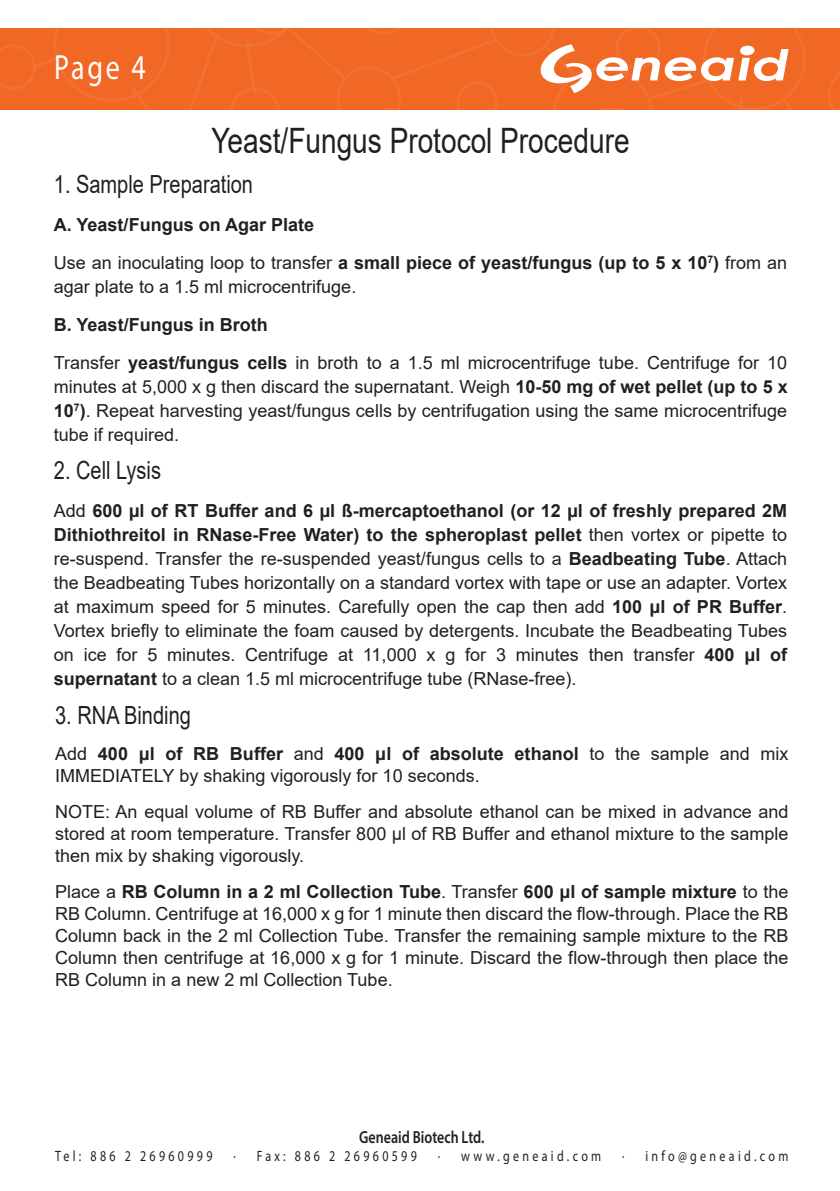
<style>
.page{position:relative;width:840px;height:1191px;background:#fff}
.page>*{position:absolute;margin:0;border:0;box-sizing:border-box;transform-origin:0 0}
.t1{font:35px "Arial";color:#231f20;scale:.8 1}
.t2{font:35px "Myriad Pro";color:#fff;scale:.8 1}
.t3{font:25px "Arial";color:#231f20;scale:.8 1}
.t4{font:18px/24px "Arial";color:#231f20;text-align:justify}
.t5{font:700 18px/38px "Arial";color:#231f20}
.t6{font:600 17.6px "Myriad Pro";color:#231f20;scale:.8 1}
.t7{font:15px "Myriad Pro";letter-spacing:.275em;color:#231f20;scale:.8 1}
.s1{font-weight:400}
.s2{font-weight:700}
</style>
<div class="page">
<svg style="left:0;top:28px;width:839px;height:82px;background:#f16f30"></svg>
<h1 class="t2" style="left:54px;top:45px;width:116px">Page 4</h1>
<h1 class="t1" style="left:211px;top:116px;width:524px">Yeast/Fungus Protocol Procedure</h1>
<h2 class="t3" style="left:54px;top:167px;width:250px">1. Sample Preparation</h2>
<p class="t5" style="left:54px;top:206px;width:734px">A. Yeast/Fungus on Agar Plate<br><span class="s1">Use an inoculating loop to transfer</span> a small piece of yeast/fungus (up to 5 x 10<sup>7</sup>) <span class="s1">from an</span></p>
<p class="t4" style="left:54px;top:274px;width:304px">agar plate to a 1.5 ml microcentrifuge.</p>
<p class="t4" style="left:54px;top:305px;width:734px;line-height:38px"><span class="s2">B. Yeast/Fungus in Broth<br></span>Transfer <span class="s2">yeast/fungus cells</span> in broth to a 1.5 ml microcentrifuge tube. Centrifuge for 10</p>
<p class="t4" style="left:54px;top:374px;width:735px">minutes at 5,000 x g then discard the supernatant. Weigh <span class="s2">10-50 mg of wet pellet (up to 5 x 10</span><sup>7</sup><span class="s2">)</span>. Repeat harvesting yeast/fungus cells by centrifugation using the same microcentrifuge tube if required.</p>
<h2 class="t3" style="left:54px;top:453px;width:135px">2. Cell Lysis</h2>
<p class="t4" style="left:54px;top:498px;width:734px">Add <span class="s2">600 µl of RT Buffer and 6 µl ß-mercaptoethanol (or 12 µl of freshly prepared 2M Dithiothreitol in RNase-Free Water) to the spheroplast pellet</span> then vortex or pipette to re-suspend. Transfer the re-suspended yeast/fungus cells to a <span class="s2">Beadbeating Tube</span>. Attach the Beadbeating Tubes horizontally on a standard vortex with tape or use an adapter. Vortex at maximum speed for 5 minutes. Carefully open the cap then add <span class="s2">100 μl of PR Buffer</span>.<br>Vortex briefly to eliminate the foam caused by detergents. Incubate the Beadbeating Tubes on ice for 5 minutes. Centrifuge at 11,000 x g for 3 minutes then transfer <span class="s2">400 μl of supernatant</span> to a clean 1.5 ml microcentrifuge tube (RNase-free).</p>
<h2 class="t3" style="left:55px;top:698px;width:171px">3. RNA Binding</h2>
<p class="t4" style="left:55px;top:743px;width:734px;line-height:22px">Add <span class="s2">400 μl of RB Buffer</span> and <span class="s2">400 μl of absolute ethanol</span> to the sample and mix<br>IMMEDIATELY by shaking vigorously for 10 seconds.</p>
<p class="t4" style="left:55px;top:801px;width:734px;line-height:22px">NOTE: An equal volume of RB Buffer and absolute ethanol can be mixed in advance and stored at room temperature. Transfer 800 μl of RB Buffer and ethanol mixture to the sample then mix by shaking vigorously.</p>
<p class="t4" style="left:55px;top:881px;width:734px;line-height:22px">Place a <span class="s2">RB Column in a 2 ml Collection Tube</span>. Transfer <span class="s2">600 μl of sample mixture</span> to the RB Column. Centrifuge at 16,000 x g for 1 minute then discard the flow-through. Place the RB Column back in the 2 ml Collection Tube. Transfer the remaining sample mixture to the RB Column then centrifuge at 16,000 x g for 1 minute. Discard the flow-through then place the RB Column in a new 2 ml Collection Tube.</p>
<p class="t6" style="left:359px;top:1126px;width:158px">Geneaid Biotech Ltd.</p>
<p class="t7" style="left:55px;top:1146px;width:198px">Tel: 886 2 26960999</p>
<p class="t7" style="left:233px;top:1146px;width:231px">· Fax: 886 2 26960599</p>
<p class="t7" style="left:437px;top:1146px;width:206px">· www.geneaid.com</p>
<p class="t7" style="left:621px;top:1146px;width:209px">· info@geneaid.com</p>
</div>
